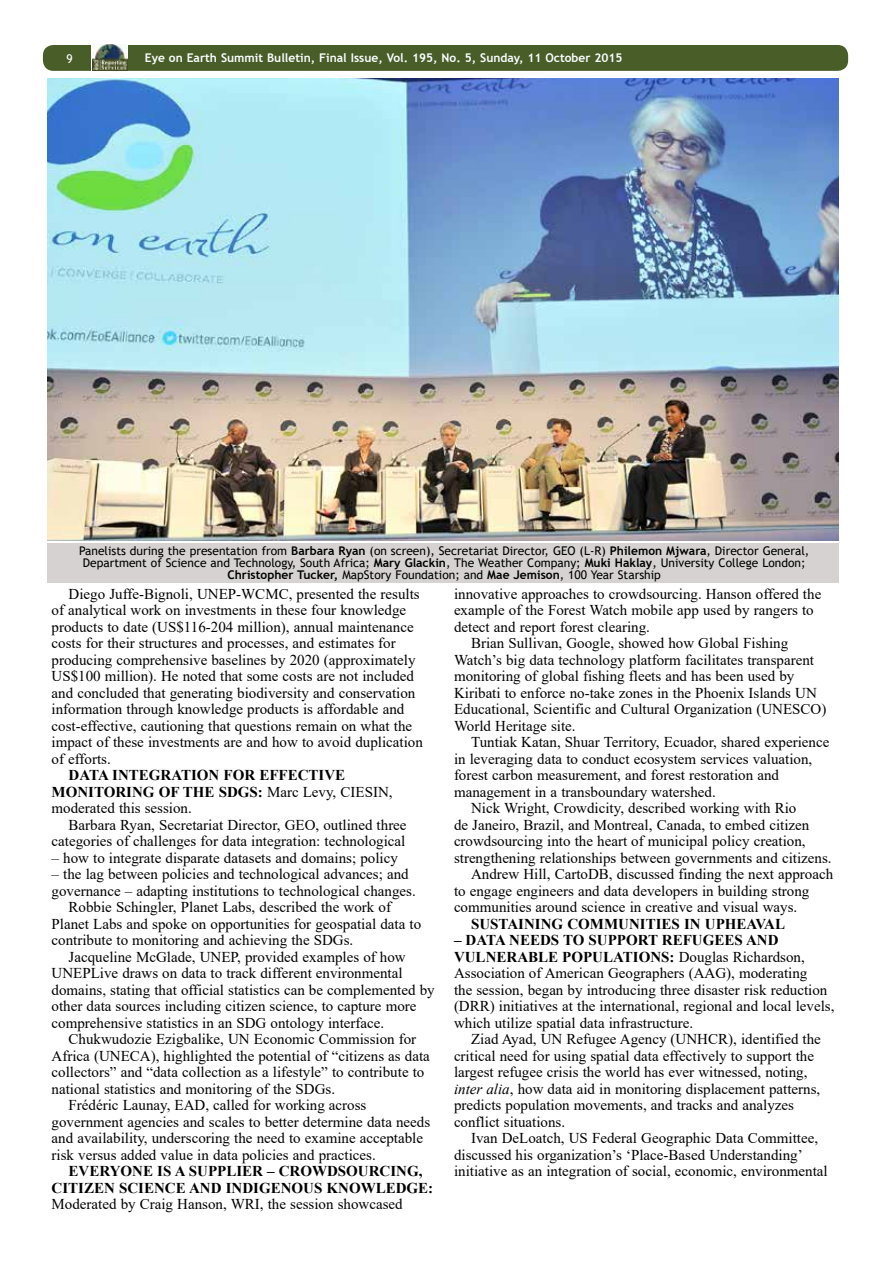
<style>
.page{position:relative;width:893px;height:1263px;background:#fff}
.page>*{position:absolute;margin:0;border:0;box-sizing:border-box;transform-origin:0 0}
.t1{font:15px/16.5px "Times New Roman";color:#000}
.t2{font:700 15px/16.5px "Times New Roman";color:#000}
.t3{font:12px/12px "Trebuchet MS";color:#000;text-align:center}
.t4{font:700 12px "Trebuchet MS";color:#fafdff}
.t5{font:12px "Trebuchet MS";color:#fff}
.s1{font-weight:700}
.s2{font-weight:400}
.s3{font-style:italic}
</style>
<div class="page">
<div style="left:43px;top:45px;width:805px;height:26px;background:#485d27;border-radius:10px"></div>
<svg style="left:91px;top:45px;width:37px;height:26px"></svg>
<img style="left:92px;top:44px;width:35px;height:27px">
<img style="left:47px;top:78px;width:791px;height:462px">
<div style="left:47px;top:544px;width:791px;height:39px;background:#d6d2d1"></div>
<p class="t5" style="left:67px;top:51px;width:8px">9</p>
<p class="t4" style="left:145px;top:50px;width:479px">Eye on Earth Summit Bulletin, Final Issue, Vol. 195, No. 5, Sunday, 11 October 2015</p>
<p class="t3" style="left:79px;top:544px;width:732px">Panelists during the presentation from <span class="s1">Barbara Ryan</span> (on screen), Secretariat Director, GEO (L-R) <span class="s1">Philemon Mjwara</span>, Director General,<br>Department of Science and Technology, South Africa; <span class="s1">Mary Glackin</span>, The Weather Company; <span class="s1">Muki Haklay</span>, University College London;<br><span class="s1">Christopher Tucker,</span> MapStory Foundation; and <span class="s1">Mae Jemison</span>, 100 Year Starship</p>
<p class="t1" style="left:52px;top:585px;width:373px;text-indent:17px">Diego Juffe-Bignoli, UNEP-WCMC, presented the results of analytical work on investments in these four knowledge products to date (US$116-204 million), annual maintenance costs for their structures and processes, and estimates for producing comprehensive baselines by 2020 (approximately US$100 million). He noted that some costs are not included and concluded that generating biodiversity and conservation information through knowledge products is affordable and cost-effective, cautioning that questions remain on what the impact of these investments are and how to avoid duplication of efforts.</p>
<p class="t2" style="left:52px;top:767px;width:342px;text-indent:17px">DATA INTEGRATION FOR EFFECTIVE<br>MONITORING OF THE SDGS: <span class="s2">Marc Levy, CIESIN, moderated this session.</span></p>
<p class="t1" style="left:52px;top:816px;width:357px;text-align:right">Barbara Ryan, Secretariat Director, GEO, outlined three categories of challenges for data integration: technological</p>
<p class="t1" style="left:52px;top:849px;width:348px">– how to integrate disparate datasets and domains; policy</p>
<p class="t1" style="left:52px;top:865px;width:359px">– the lag between policies and technological advances; and</p>
<p class="t1" style="left:52px;top:882px;width:366px">governance – adapting institutions to technological changes.</p>
<p class="t1" style="left:69px;top:898px;width:324px">Robbie Schingler, Planet Labs, described the work of</p>
<p class="t1" style="left:52px;top:915px;width:371px">Planet Labs and spoke on opportunities for geospatial data to</p>
<p class="t1" style="left:52px;top:931px;width:303px">contribute to monitoring and achieving the SDGs.</p>
<p class="t1" style="left:69px;top:948px;width:339px">Jacqueline McGlade, UNEP, provided examples of how</p>
<p class="t1" style="left:52px;top:964px;width:353px">UNEPLive draws on data to track different environmental</p>
<p class="t1" style="left:52px;top:981px;width:385px">domains, stating that official statistics can be complemented by</p>
<p class="t1" style="left:52px;top:997px;width:366px">other data sources including citizen science, to capture more</p>
<p class="t1" style="left:52px;top:1014px;width:334px">comprehensive statistics in an SDG ontology interface.</p>
<p class="t1" style="left:69px;top:1030px;width:349px">Chukwudozie Ezigbalike, UN Economic Commission for</p>
<p class="t1" style="left:52px;top:1047px;width:380px">Africa (UNECA), highlighted the potential of “citizens as data</p>
<p class="t1" style="left:52px;top:1063px;width:374px">collectors” and “data collection as a lifestyle” to contribute to</p>
<p class="t1" style="left:52px;top:1080px;width:285px">national statistics and monitoring of the SDGs.</p>
<p class="t1" style="left:69px;top:1096px;width:299px">Frédéric Launay, EAD, called for working across</p>
<p class="t1" style="left:52px;top:1113px;width:380px">government agencies and scales to better determine data needs</p>
<p class="t1" style="left:52px;top:1129px;width:373px">and availability, underscoring the need to examine acceptable</p>
<p class="t1" style="left:52px;top:1146px;width:326px">risk versus added value in data policies and practices.</p>
<p class="t2" style="left:52px;top:1163px;width:383px;text-align:center">EVERYONE IS A SUPPLIER – CROWDSOURCING,<br>CITIZEN SCIENCE AND INDIGENOUS KNOWLEDGE:</p>
<p class="t1" style="left:52px;top:1195px;width:353px">Moderated by Craig Hanson, WRI, the session showcased</p>
<p class="t1" style="left:454px;top:585px;width:369px">innovative approaches to crowdsourcing. Hanson offered the</p>
<p class="t1" style="left:454px;top:601px;width:361px">example of the Forest Watch mobile app used by rangers to</p>
<p class="t1" style="left:454px;top:618px;width:198px">detect and report forest clearing.</p>
<p class="t1" style="left:471px;top:634px;width:319px">Brian Sullivan, Google, showed how Global Fishing</p>
<p class="t1" style="left:454px;top:651px;width:362px">Watch’s big data technology platform facilitates transparent</p>
<p class="t1" style="left:454px;top:667px;width:342px">monitoring of global fishing fleets and has been used by</p>
<p class="t1" style="left:454px;top:684px;width:364px">Kiribati to enforce no-take zones in the Phoenix Islands UN</p>
<p class="t1" style="left:454px;top:700px;width:374px">Educational, Scientific and Cultural Organization (UNESCO)</p>
<p class="t1" style="left:454px;top:717px;width:123px">World Heritage site.</p>
<p class="t1" style="left:471px;top:733px;width:360px">Tuntiak Katan, Shuar Territory, Ecuador, shared experience</p>
<p class="t1" style="left:454px;top:750px;width:360px">in leveraging data to conduct ecosystem services valuation,</p>
<p class="t1" style="left:454px;top:766px;width:327px">forest carbon measurement, and forest restoration and</p>
<p class="t1" style="left:454px;top:783px;width:263px">management in a transboundary watershed.</p>
<p class="t1" style="left:471px;top:799px;width:327px">Nick Wright, Crowdicity, described working with Rio</p>
<p class="t1" style="left:454px;top:816px;width:357px">de Janeiro, Brazil, and Montreal, Canada, to embed citizen</p>
<p class="t1" style="left:454px;top:832px;width:353px">crowdsourcing into the heart of municipal policy creation,</p>
<p class="t1" style="left:454px;top:849px;width:379px">strengthening relationships between governments and citizens.</p>
<p class="t1" style="left:471px;top:865px;width:364px">Andrew Hill, CartoDB, discussed finding the next approach</p>
<p class="t1" style="left:454px;top:882px;width:357px">to engage engineers and data developers in building strong</p>
<p class="t1" style="left:454px;top:898px;width:345px">communities around science in creative and visual ways.</p>
<p class="t2" style="left:471px;top:915px;width:316px">SUSTAINING COMMUNITIES IN UPHEAVAL</p>
<p class="t1" style="left:454px;top:931px;width:382px"><span class="s1">– DATA NEEDS TO SUPPORT REFUGEES AND VULNERABLE POPULATIONS:</span> Douglas Richardson, Association of American Geographers (AAG), moderating<br>the session, began by introducing three disaster risk reduction (DRR) initiatives at the international, regional and local levels, which utilize spatial data infrastructure.</p>
<p class="t1" style="left:454px;top:1030px;width:368px;text-indent:17px">Ziad Ayad, UN Refugee Agency (UNHCR), identified the critical need for using spatial data effectively to support the largest refugee crisis the world has ever witnessed, noting, <span class="s3">inter alia</span>, how data aid in monitoring displacement patterns, predicts population movements, and tracks and analyzes conflict situations.</p>
<p class="t1" style="left:454px;top:1129px;width:375px;text-indent:17px">Ivan DeLoatch, US Federal Geographic Data Committee, discussed his organization’s ‘Place-Based Understanding’ initiative as an integration of social, economic, environmental</p>
</div>
